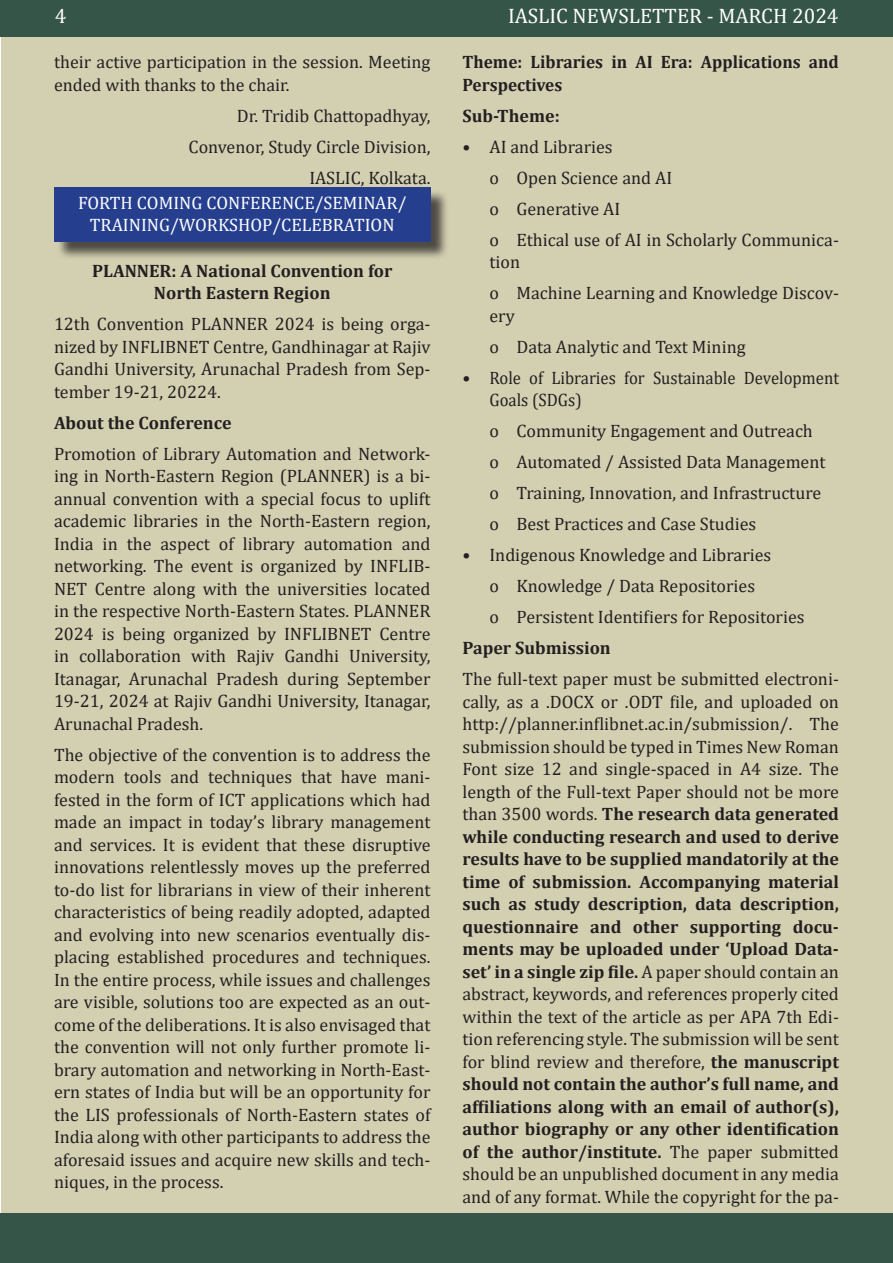
<style>
.page{position:relative;width:893px;height:1263px;background:#fff}
.page>*{position:absolute;margin:0;border:0;box-sizing:border-box;transform-origin:0 0}
.t1{font:21px "Cambria";color:#fff}
.t2{font:18px/22.5px "Cambria";color:#231f20}
.t3{font:700 18px/22.5px "Cambria";color:#231f20;text-align:center}
.t4{font:18px/21.6px "Cambria";color:#fff;text-align:center}
.t5{font:700 18px/22.5px "Cambria";color:#231f20;scale:.96 1}
.s1{font-weight:700}
</style>
<div class="page">
<div style="left:2px;top:0;width:891px;height:1263px;background:#d3d0b2"></div>
<div style="left:0;top:1214px;width:893px;height:49px;background:#345547"></div>
<div style="left:0;top:0;width:893px;height:37px;background:#345547"></div>
<div style="left:56px;top:189px;width:393px;height:71px;background:#231f20;opacity:.75"></div>
<div style="left:54px;top:187px;width:376px;height:55px;background:#253f8e"></div>
<p class="t1" style="left:55px;top:4px;width:13px">4</p>
<p class="t1" style="left:508px;top:4px;width:332px">IASLIC NEWSLETTER - MARCH 2024</p>
<p class="t2" style="left:54px;top:51px;width:378px">their active participation in the session. Meeting ended with thanks to the chair.</p>
<p class="t2" style="left:237px;top:104px;width:195px">Dr. Tridib Chattopadhyay,</p>
<p class="t2" style="left:189px;top:135px;width:243px">Convenor, Study Circle Division,</p>
<p class="t2" style="left:309px;top:166px;width:123px">IASLIC, Kolkata.</p>
<p class="t4" style="left:78px;top:192px;width:330px">FORTH COMING CONFERENCE/SEMINAR/<br>TRAINING/WORKSHOP/CELEBRATION</p>
<p class="t3" style="left:92px;top:259px;width:302px">PLANNER: A National Convention for<br>North Eastern Region</p>
<p class="t2" style="left:54px;top:313px;width:378px;text-align:justify">12th Convention PLANNER 2024 is being orga&shy;nized by INFLIBNET Centre, Gandhinagar at Rajiv Gandhi University, Arunachal Pradesh from Sep&shy;tember 19-21, 20224.</p>
<p class="t3" style="left:54px;top:411px;width:179px">About the Conference</p>
<p class="t2" style="left:54px;top:442px;width:378px;text-align:justify">Promotion of Library Automation and Network&shy;ing in North-Eastern Region (PLANNER) is a bi&shy;annual convention with a special focus to uplift academic libraries in the North-Eastern region, India in the aspect of library automation and networking. The event is organized by INFLIB-NET Centre along with the universities located in the respective North-Eastern States. PLANNER 2024 is being organized by INFLIBNET Centre in collaboration with Rajiv Gandhi University, Itanagar, Arunachal Pradesh during September 19-21, 2024 at Rajiv Gandhi University, Itanagar, Arunachal Pradesh.</p>
<p class="t2" style="left:54px;top:743px;width:378px;text-align:justify">The objective of the convention is to address the modern tools and techniques that have mani&shy;fested in the form of ICT applications which had made an impact in today’s library management and services. It is evident that these disruptive innovations relentlessly moves up the preferred to-do list for librarians in view of their inherent characteristics of being readily adopted, adapted and evolving into new scenarios eventually dis&shy;placing established procedures and techniques.<br>In the entire process, while issues and challenges are visible, solutions too are expected as an out&shy;come of the deliberations. It is also envisaged that the convention will not only further promote li&shy;brary automation and networking in North-East&shy;ern states of India but will be an opportunity for the LIS professionals of North-Eastern states of India along with other participants to address the aforesaid issues and acquire new skills and tech&shy;niques, in the process.</p>
<p class="t5" style="left:462px;top:50px;width:394px">Theme: Libraries in AI Era: Applications and<br>Perspectives</p>
<p class="t3" style="left:462px;top:104px;width:99px">Sub-Theme:</p>
<p class="t2" style="left:462px;top:135px;width:152px">• AI and Libraries</p>
<p class="t2" style="left:489px;top:166px;width:184px">o Open Science and AI</p>
<p class="t2" style="left:489px;top:197px;width:132px">o Generative AI</p>
<p class="t2" style="left:489px;top:228px;width:351px">o Ethical use of AI in Scholarly Communica&shy;tion</p>
<p class="t2" style="left:489px;top:282px;width:351px">o Machine Learning and Knowledge Discov&shy;ery</p>
<p class="t2" style="left:489px;top:335px;width:258px">o Data Analytic and Text Mining</p>
<p class="t2" style="left:489px;top:366px;width:351px;text-indent:-27px">• Role of Libraries for Sustainable Development<br>Goals (SDGs)</p>
<p class="t2" style="left:489px;top:420px;width:325px">o Community Engagement and Outreach</p>
<p class="t2" style="left:489px;top:451px;width:338px">o Automated / Assisted Data Management</p>
<p class="t2" style="left:489px;top:482px;width:333px">o Training, Innovation, and Infrastructure</p>
<p class="t2" style="left:489px;top:513px;width:268px">o Best Practices and Case Studies</p>
<p class="t2" style="left:462px;top:544px;width:310px">• Indigenous Knowledge and Libraries</p>
<p class="t2" style="left:489px;top:575px;width:267px">o Knowledge / Data Repositories</p>
<p class="t2" style="left:489px;top:606px;width:317px">o Persistent Identifiers for Repositories</p>
<p class="t3" style="left:462px;top:636px;width:150px">Paper Submission</p>
<p class="t2" style="left:462px;top:668px;width:378px;text-align:justify">The full-text paper must be submitted electroni&shy;cally, as a .DOCX or .ODT file, and uploaded on http://planner.inflibnet.ac.in/submission/. The submission should be typed in Times New Roman Font size 12 and single-spaced in A4 size. The length of the Full-text Paper should not be more than 3500 words. <span class="s1">The research data generated while conducting research and used to derive results have to be supplied mandatorily at the time of submission. Accompanying material such as study description, data description, questionnaire and other supporting docu&shy;ments may be uploaded under ‘Upload Data&shy;set’ in a single zip file.</span> A paper should contain an abstract, keywords, and references properly cited within the text of the article as per APA 7th Edi&shy;tion referencing style. The submission will be sent for blind review and therefore, <span class="s1">the manuscript should not contain the author’s full name, and affiliations along with an email of author(s), author biography or any other identification of the author/institute.</span> The paper submitted should be an unpublished document in any media and of any format. While the copyright for the pa-</p>
</div>
